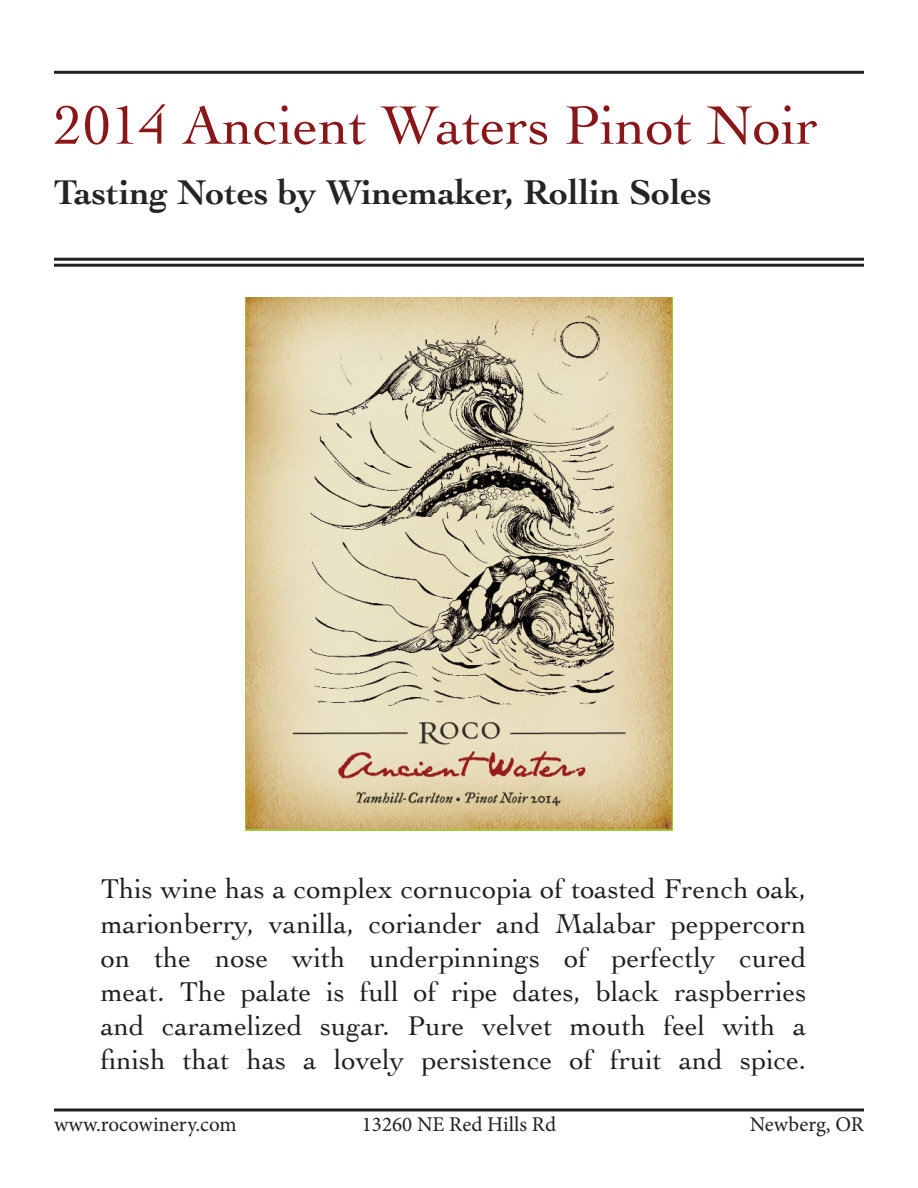
<style>
.page{position:relative;width:918px;height:1188px;background:#fff}
.page>*{position:absolute;margin:0;border:0;box-sizing:border-box;transform-origin:0 0}
.t1{font:57px "Cochin";color:#891619}
.t2{font:700 36px "Cochin";color:#252323}
.t3{font:28.5px/34.2px "Cochin";color:#231f20;text-align:justify}
.t4{font:21px "Minion Pro";color:#231f20}
</style>
<div class="page">
<img style="left:246px;top:298px;width:426px;height:533px">
<hr style="left:54px;top:71px;width:810px;height:3px;background:#231f20">
<hr style="left:54px;top:258px;width:810px;height:3px;background:#231f20">
<hr style="left:54px;top:264px;width:810px;height:3px;background:#231f20">
<svg style="left:54px;top:1108px;width:810px;height:4px;background:#595657"></svg>
<p class="t1" style="left:54px;top:87px;width:766px">2014 Ancient Waters Pinot Noir</p>
<p class="t2" style="left:54px;top:168px;width:660px">Tasting Notes by Winemaker, Rollin Soles</p>
<p class="t3" style="left:101px;top:871px;width:707px">This wine has a complex cornucopia of toasted French oak, marionberry, vanilla, coriander and Malabar peppercorn on the nose with underpinnings of perfectly cured meat. The palate is full of ripe dates, black raspberries and caramelized sugar. Pure velvet mouth feel with a finish that has a lovely persistence of fruit and spice.</p>
<p class="t4" style="left:54px;top:1110px;width:184px">www.rocowinery.com</p>
<p class="t4" style="left:362px;top:1110px;width:196px">13260 NE Red Hills Rd</p>
<p class="t4" style="left:750px;top:1110px;width:116px">Newberg, OR</p>
</div>
